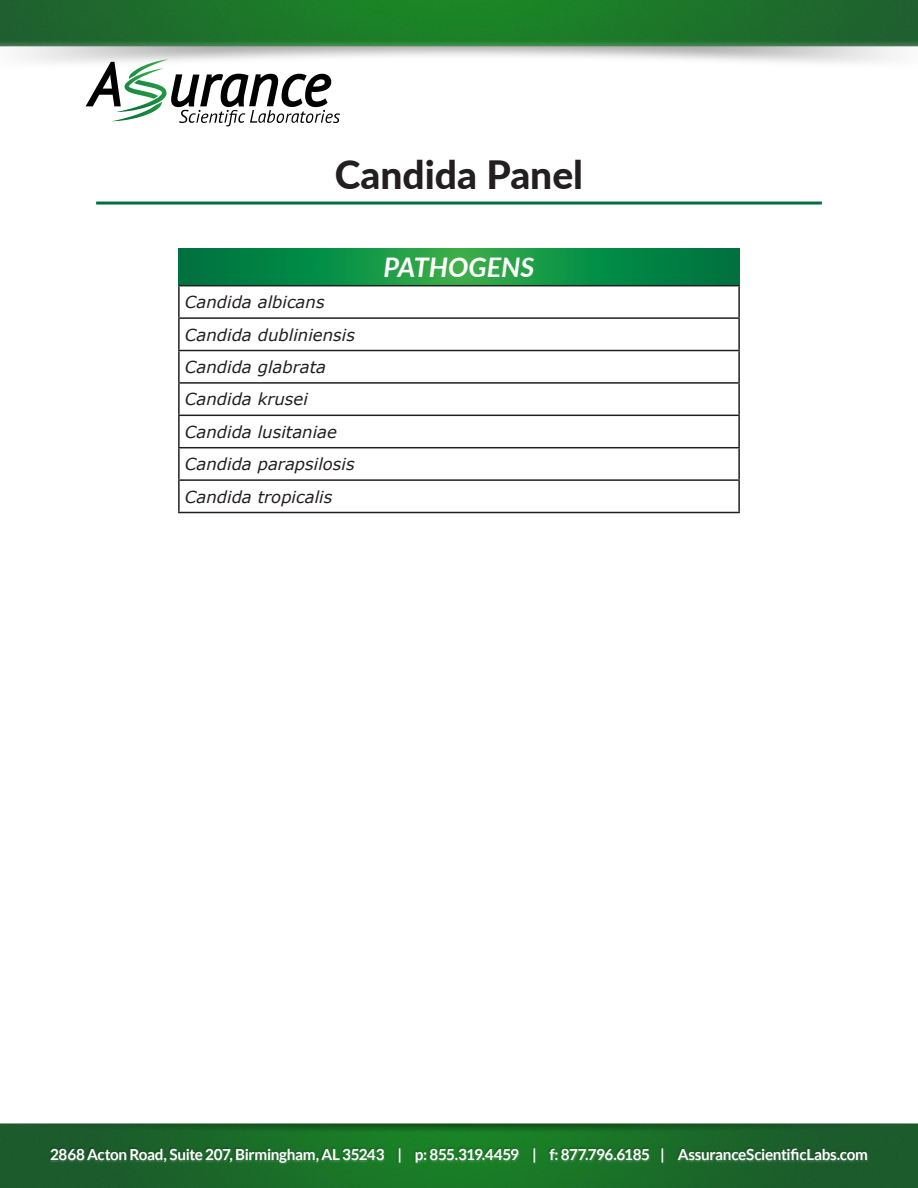
<style>
.page{position:relative;width:918px;height:1188px;background:#fff}
.page>*{position:absolute;margin:0;border:0;box-sizing:border-box;transform-origin:0 0}
.t1{font:800 39px "Lato";color:#231f20}
.t2{font:italic 700 27px "Lato";color:#fff}
.t3{font:italic 16.5px "Verdana";color:#231f20}
.t4{font:700 15.3px "Lato";letter-spacing:-.025em;color:#fff}
</style>
<div class="page">
<img style="left:0;top:0;width:918px;height:1188px">
<div style="left:49px;top:1147px;width:821px;height:19px;background:#fff;opacity:.75"></div>
<div style="left:48px;top:1146px;width:821px;height:19px;background:#231f20;opacity:.75"></div>
<svg style="left:86px;top:59px;width:254px;height:67px"></svg>
<p class="t1" style="left:335px;top:146px;width:250px">Candida Panel</p>
<p class="t3" style="left:185px;top:291px;width:141px">Candida albicans</p>
<p class="t3" style="left:185px;top:323px;width:172px">Candida dubliniensis</p>
<p class="t3" style="left:185px;top:356px;width:143px">Candida glabrata</p>
<p class="t3" style="left:185px;top:388px;width:125px">Candida krusei</p>
<p class="t3" style="left:185px;top:420px;width:154px">Candida lusitaniae</p>
<p class="t3" style="left:185px;top:453px;width:171px">Candida parapsilosis</p>
<p class="t3" style="left:185px;top:485px;width:149px">Candida tropicalis</p>
<p class="t2" style="left:384px;top:248px;width:152px">PATHOGENS</p>
<p class="t4" style="left:50px;top:1146px;width:819px">2868 Acton Road, Suite 207, Birmingham, AL 35243 | p: 855.319.4459 | f: 877.796.6185 | AssuranceScientificLabs.com</p>
</div>
